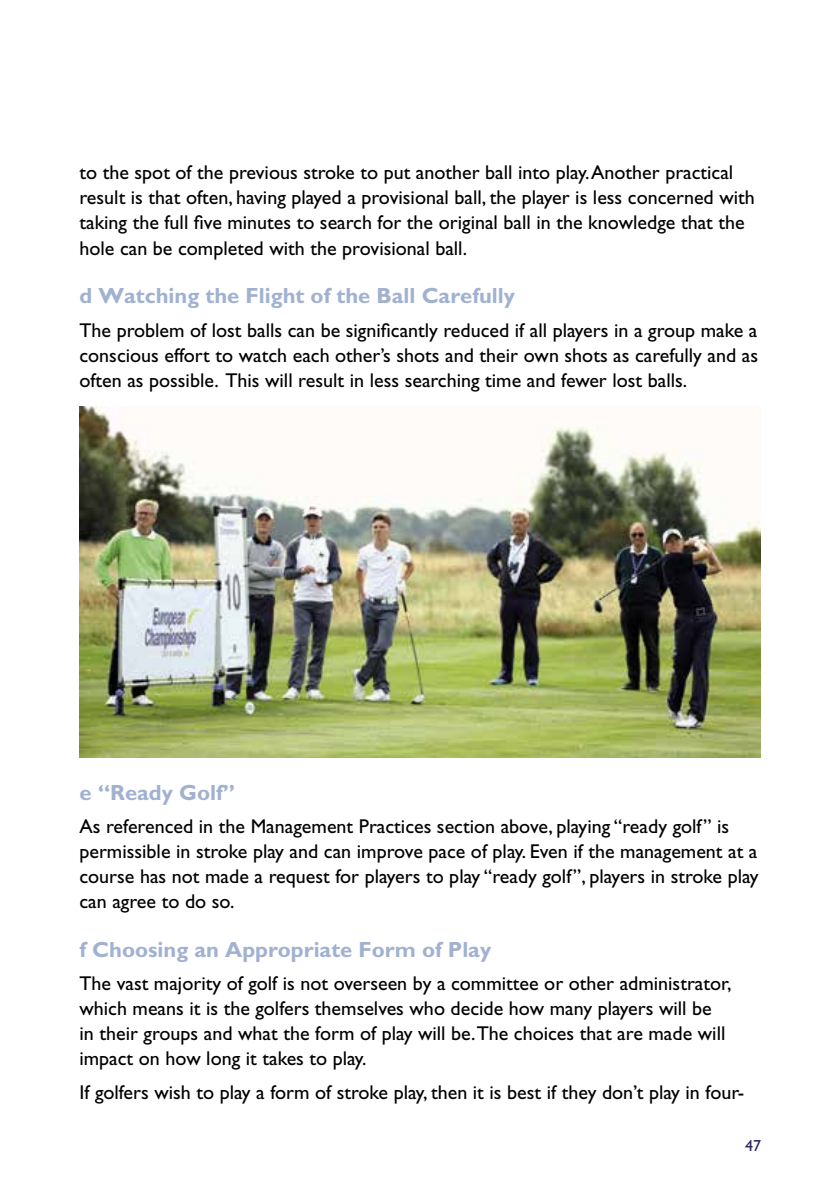
<style>
.page{position:relative;width:840px;height:1191px;background:#fff}
.page>*{position:absolute;margin:0;border:0;box-sizing:border-box;transform-origin:0 0}
.t1{font:700 22px "Gill Sans";color:#a1b1d0}
.t2{font:20px/25px "Gill Sans";color:#000}
.t3{font:16px "Gill Sans";color:#29265d}
</style>
<div class="page">
<img style="left:79px;top:407px;width:681px;height:351px">
<p class="t2" style="left:79px;top:160px;width:676px">to the spot of the previous stroke to put another ball into play. Another practical result is that often, having played a provisional ball, the player is less concerned with taking the full five minutes to search for the original ball in the knowledge that the hole can be completed with the provisional ball.</p>
<p class="t1" style="left:79px;top:283px;width:437px">d Watching the Flight of the Ball Carefully</p>
<p class="t2" style="left:79px;top:317px;width:679px;text-align:justify">The problem of lost balls can be significantly reduced if all players in a group make a conscious effort to watch each other’s shots and their own shots as carefully and as often as possible. This will result in less searching time and fewer lost balls.</p>
<p class="t1" style="left:79px;top:779px;width:157px">e “Ready Golf”</p>
<p class="t2" style="left:79px;top:814px;width:680px">As referenced in the Management Practices section above, playing “ready golf” is permissible in stroke play and can improve pace of play. Even if the management at a course has not made a request for players to play “ready golf”, players in stroke play can agree to do so.</p>
<p class="t1" style="left:79px;top:936px;width:413px">f Choosing an Appropriate Form of Play</p>
<p class="t2" style="left:79px;top:971px;width:653px">The vast majority of golf is not overseen by a committee or other administrator, which means it is the golfers themselves who decide how many players will be<br>in their groups and what the form of play will be.The choices that are made will impact on how long it takes to play.</p>
<p class="t2" style="left:79px;top:1079px;width:666px">If golfers wish to play a form of stroke play, then it is best if they don’t play in four-</p>
<p class="t3" style="left:744px;top:1136px;width:17px">47</p>
</div>
